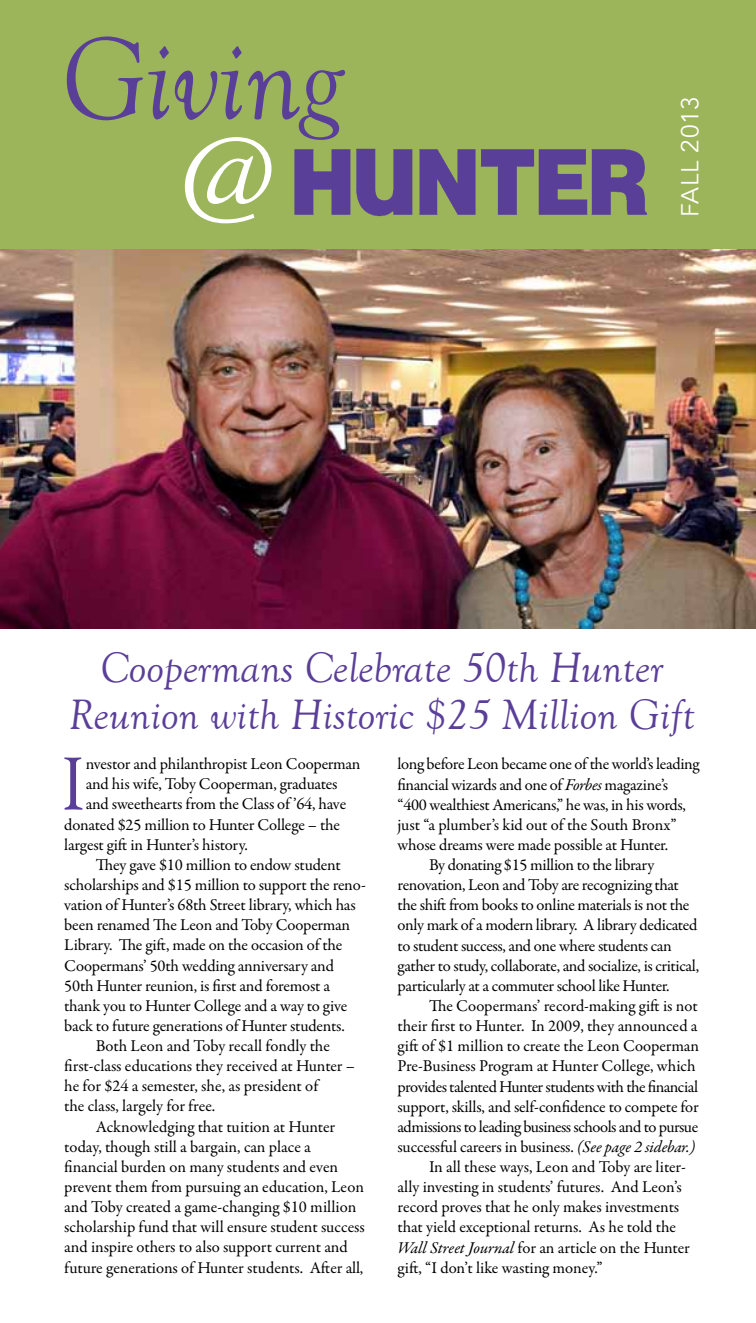
<style>
.page{position:relative;width:756px;height:1323px;background:#fff}
.page>*{position:absolute;margin:0;border:0;box-sizing:border-box;transform-origin:0 0}
.t1{font:italic 124.6px "Goudy Old Style T";color:#fff}
.t2{font:italic 121.98px "Goudy Old Style T";letter-spacing:-.02em;color:#5a3f99}
.t3{font:73.85px "Goudy Std";color:#5a3f99}
.t4{font:italic 43.75px/47.2px "Goudy Old Style T";color:#5a3f99;text-align:center}
.t5{font:24.5px "Avenir";letter-spacing:.03em;color:#fff}
.t6{font:16.62px "Garamond Premr Pro";letter-spacing:-.01em;color:#000}
.t7{font:16.62px "Garamond Premr Pro";letter-spacing:-.035em;color:#000}
.t8{font:16.62px "Garamond Premr Pro";letter-spacing:-.03em;color:#000}
.s1{font-style:italic}
</style>
<div class="page">
<img style="left:0;top:248px;width:756px;height:381px">
<div style="left:0;top:0;width:756px;height:248px;background:#9cb55a"></div>
<img style="left:294px;top:148px;width:352px;height:69px">
<h2 class="t2" style="left:60px;top:13px;width:284px">Giving</h2>
<h1 class="t1" style="left:179px;top:114px;width:95px">@</h1>
<h3 class="t5" style="left:676px;top:217px;width:122px;rotate:-90deg">FALL 2013</h3>
<h3 class="t4" style="left:69px;top:645px;width:628px">Coopermans Celebrate 50th Hunter<br>Reunion with Historic $25 Million Gift</h3>
<h3 class="t3" style="left:61px;top:738px;width:26px">I</h3>
<p class="t6" style="left:86px;top:754px;width:276px">nvestor and philanthropist Leon Cooperman</p>
<p class="t6" style="left:86px;top:774px;width:253px">and his wife, Toby Cooperman, graduates</p>
<p class="t6" style="left:86px;top:794px;width:262px">and sweethearts from the Class of ’64, have</p>
<p class="t6" style="left:64px;top:814px;width:277px">donated $25 million to Hunter College – the</p>
<p class="t6" style="left:64px;top:834px;width:185px">largest gift in Hunter’s history.</p>
<p class="t6" style="left:96px;top:855px;width:246px">They gave $10 million to endow student</p>
<p class="t6" style="left:64px;top:875px;width:303px">scholarships and $15 million to support the reno-</p>
<p class="t6" style="left:64px;top:895px;width:293px">vation of Hunter’s 68th Street library, which has</p>
<p class="t6" style="left:64px;top:915px;width:287px">been renamed The Leon and Toby Cooperman</p>
<p class="t6" style="left:64px;top:935px;width:280px">Library. The gift, made on the occasion of the</p>
<p class="t6" style="left:64px;top:955px;width:271px">Coopermans’ 50th wedding anniversary and</p>
<p class="t6" style="left:64px;top:975px;width:267px">50th Hunter reunion, is first and foremost a</p>
<p class="t6" style="left:64px;top:996px;width:285px">thank you to Hunter College and a way to give</p>
<p class="t6" style="left:64px;top:1016px;width:282px">back to future generations of Hunter students.</p>
<p class="t6" style="left:96px;top:1036px;width:236px">Both Leon and Toby recall fondly the</p>
<p class="t6" style="left:64px;top:1056px;width:292px">first-class educations they received at Hunter –</p>
<p class="t6" style="left:64px;top:1076px;width:255px">he for $24 a semester, she, as president of</p>
<p class="t6" style="left:64px;top:1096px;width:153px">the class, largely for free.</p>
<p class="t6" style="left:96px;top:1116px;width:241px">Acknowledging that tuition at Hunter</p>
<p class="t6" style="left:64px;top:1136px;width:248px">today, though still a bargain, can place a</p>
<p class="t6" style="left:64px;top:1157px;width:275px">financial burden on many students and even</p>
<p class="t6" style="left:64px;top:1177px;width:301px">prevent them from pursuing an education, Leon</p>
<p class="t6" style="left:64px;top:1197px;width:294px">and Toby created a game-changing $10 million</p>
<p class="t6" style="left:64px;top:1217px;width:302px">scholarship fund that will ensure student success</p>
<p class="t6" style="left:64px;top:1237px;width:285px">and inspire others to also support current and</p>
<p class="t6" style="left:64px;top:1257px;width:301px">future generations of Hunter students. After all,</p>
<p class="t6" style="left:398px;top:754px;width:303px">long before Leon became one of the world’s leading</p>
<p class="t6" style="left:398px;top:774px;width:272px">financial wizards and one of <span class="s1">Forbes</span> magazine’s</p>
<p class="t6" style="left:398px;top:794px;width:290px">“400 wealthiest Americans,” he was, in his words,</p>
<p class="t6" style="left:398px;top:815px;width:281px">just “a plumber’s kid out of the South Bronx”</p>
<p class="t6" style="left:398px;top:835px;width:272px">whose dreams were made possible at Hunter.</p>
<p class="t6" style="left:429px;top:855px;width:227px">By donating $15 million to the library</p>
<p class="t6" style="left:398px;top:875px;width:283px">renovation, Leon and Toby are recognizing that</p>
<p class="t6" style="left:398px;top:895px;width:293px">the shift from books to online materials is not the</p>
<p class="t6" style="left:398px;top:915px;width:302px">only mark of a modern library. A library dedicated</p>
<p class="t6" style="left:398px;top:935px;width:276px">to student success, and one where students can</p>
<p class="t6" style="left:398px;top:955px;width:303px">gather to study, collaborate, and socialize, is critical,</p>
<p class="t6" style="left:398px;top:976px;width:274px">particularly at a commuter school like Hunter.</p>
<p class="t6" style="left:429px;top:996px;width:270px">The Coopermans’ record-making gift is not</p>
<p class="t6" style="left:398px;top:1016px;width:302px">their first to Hunter. In 2009, they announced a</p>
<p class="t6" style="left:398px;top:1036px;width:303px">gift of $1 million to create the Leon Cooperman</p>
<p class="t6" style="left:398px;top:1056px;width:300px">Pre-Business Program at Hunter College, which</p>
<p class="t7" style="left:398px;top:1076px;width:302px">provides talented Hunter students with the financial</p>
<p class="t6" style="left:398px;top:1096px;width:303px">support, skills, and self-confidence to compete for</p>
<p class="t8" style="left:398px;top:1117px;width:302px">admissions to leading business schools and to pursue</p>
<p class="t6" style="left:398px;top:1137px;width:299px">successful careers in business. <span class="s1">(See page 2 sidebar.)</span></p>
<p class="t6" style="left:429px;top:1157px;width:258px">In all these ways, Leon and Toby are liter-</p>
<p class="t6" style="left:398px;top:1177px;width:286px">ally investing in students’ futures. And Leon’s</p>
<p class="t6" style="left:398px;top:1197px;width:283px">record proves that he only makes investments</p>
<p class="t6" style="left:398px;top:1217px;width:280px">that yield exceptional returns. As he told the</p>
<p class="t6" style="left:398px;top:1237px;width:294px"><span class="s1">Wall Street Journal</span> for an article on the Hunter</p>
<p class="t6" style="left:398px;top:1257px;width:207px">gift, “I don’t like wasting money.”</p>
</div>
